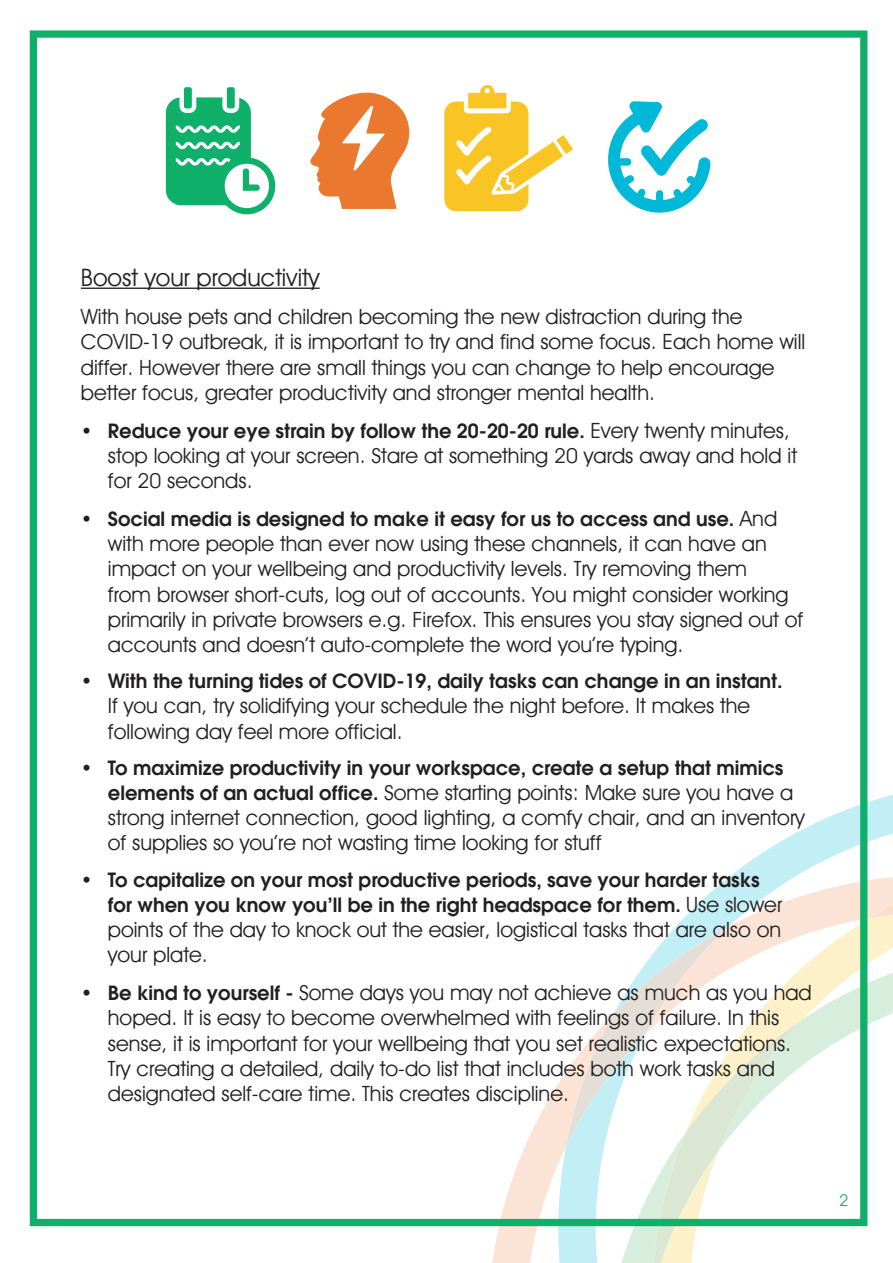
<style>
.page{position:relative;width:893px;height:1263px;background:#fff}
.page>*{position:absolute;margin:0;border:0;box-sizing:border-box;transform-origin:0 0}
.t1{font:24px "Avant Garde IT Cby BT";color:#231f20}
.t2{font:21px/25.2px "Avant Garde IT Cby BT";color:#231f20}
.t3{font:600 19.5px/25.2px "Avant Garde LT";color:#231f20}
.t4{font:16.5px "Avant Garde IT Cby BT";color:#0fb06a}
.s1{font-family:"Avant Garde IT Cby BT";font-weight:400;font-size:21px}
.s2{font-family:"Avant Garde LT";font-weight:600;font-size:19.5px}
</style>
<div class="page">
<svg style="left:488px;top:1084px;width:70px;height:179px"></svg>
<svg style="left:558px;top:780px;width:335px;height:483px"></svg>
<svg style="left:652px;top:853px;width:241px;height:22px"></svg>
<svg style="left:566px;top:875px;width:132px;height:388px"></svg>
<svg style="left:698px;top:863px;width:195px;height:400px"></svg>
<div style="left:30px;top:30px;width:837px;height:1196px;border:7px solid #0fb06a"></div>
<hr style="left:81px;top:288px;width:239px;height:1px;background:#231f20">
<div style="left:184px;top:87px;width:8px;height:21px;background:#0fb06a;border-radius:2px"></div>
<div style="left:227px;top:87px;width:8px;height:21px;background:#0fb06a;border-radius:2px"></div>
<svg style="left:166px;top:97px;width:109px;height:117px"></svg>
<svg style="left:608px;top:101px;width:103px;height:112px"></svg>
<svg style="left:444px;top:85px;width:129px;height:126px"></svg>
<svg style="left:310px;top:92px;width:99px;height:117px"></svg>
<p class="t1" style="left:81px;top:263px;width:240px">Boost your productivity</p>
<p class="t2" style="left:81px;top:304px;width:726px">With house pets and children becoming the new distraction during the COVID-19 outbreak, it is important to try and find some focus. Each home will differ. However there are small things you can change to help encourage better focus, greater productivity and stronger mental health.</p>
<p class="t3" style="left:81px;top:418px;width:710px">• Reduce your eye strain by follow the 20-20-20 rule. <span class="s1">Every twenty minutes,</span></p>
<p class="t2" style="left:108px;top:443px;width:691px">stop looking at your screen. Stare at something 20 yards away and hold it for 20 seconds.</p>
<p class="t3" style="left:81px;top:506px;width:698px">• Social media is designed to make it easy for us to access and use. <span class="s1">And</span></p>
<p class="t2" style="left:108px;top:531px;width:697px">with more people than ever now using these channels, it can have an impact on your wellbeing and productivity levels. Try removing them<br>from browser short-cuts, log out of accounts. You might consider working primarily in private browsers e.g. Firefox. This ensures you stay signed out of accounts and doesn’t auto-complete the word you’re typing.</p>
<p class="t3" style="left:81px;top:668px;width:703px">• With the turning tides of COVID-19, daily tasks can change in an instant.</p>
<p class="t2" style="left:108px;top:693px;width:644px">If you can, try solidifying your schedule the night before. It makes the following day feel more official.</p>
<p class="t3" style="left:81px;top:755px;width:704px">• To maximize productivity in your workspace, create a setup that mimics</p>
<p class="t2" style="left:108px;top:780px;width:698px"><span class="s2">elements of an actual office.</span> Some starting points: Make sure you have a strong internet connection, good lighting, a comfy chair, and an inventory of supplies so you’re not wasting time looking for stuff</p>
<p class="t3" style="left:108px;top:866px;width:676px;text-indent:-27px">• To capitalize on your most productive periods, save your harder tasks for when you know you’ll be in the right headspace for them. <span class="s1">Use slower</span></p>
<p class="t2" style="left:108px;top:917px;width:675px">points of the day to knock out the easier, logistical tasks that are also on your plate.</p>
<p class="t2" style="left:108px;top:980px;width:705px;text-indent:-27px"><span class="s2">• Be kind to yourself -</span> Some days you may not achieve as much as you had hoped. It is easy to become overwhelmed with feelings of failure. In this sense, it is important for your wellbeing that you set realistic expectations.<br>Try creating a detailed, daily to-do list that includes both work tasks and designated self-care time. This creates discipline.</p>
<p class="t4" style="left:839px;top:1190px;width:11px">2</p>
</div>
